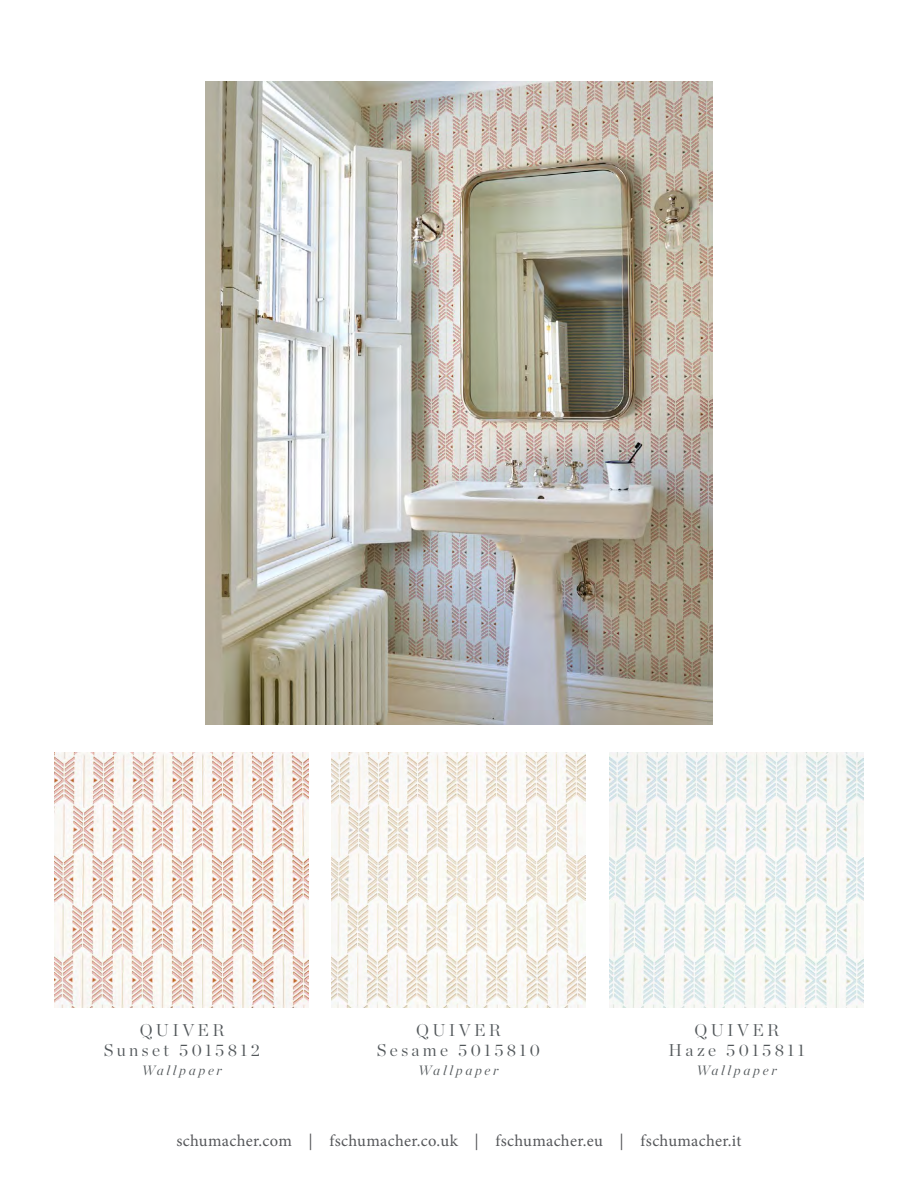
<style>
.page{position:relative;width:918px;height:1188px;background:#fff}
.page>*{position:absolute;margin:0;border:0;box-sizing:border-box;transform-origin:0 0}
.t1{font:300 16.95px/20.4px "Chronicle Display";letter-spacing:.2em;color:#52575a;text-align:center}
.t2{font:16.5px "Minion Pro";letter-spacing:.02em;color:#55575a}
.t3{font:italic 300 13.5px "Chronicle Display";letter-spacing:.2em;color:#52575a}
</style>
<div class="page">
<img style="left:609px;top:753px;width:255px;height:254px">
<img style="left:331px;top:753px;width:255px;height:254px">
<img style="left:54px;top:753px;width:255px;height:254px">
<img style="left:206px;top:81px;width:506px;height:643px">
<p class="t1" style="left:104px;top:1018px;width:158px">QUIVER<br>Sunset 5015812</p>
<p class="t3" style="left:142px;top:1060px;width:82px">Wallpaper</p>
<p class="t1" style="left:377px;top:1018px;width:165px">QUIVER<br>Sesame 5015810</p>
<p class="t3" style="left:418px;top:1060px;width:82px">Wallpaper</p>
<p class="t1" style="left:669px;top:1018px;width:138px">QUIVER<br>Haze 5015811</p>
<p class="t3" style="left:696px;top:1060px;width:82px">Wallpaper</p>
<p class="t2" style="left:176px;top:1130px;width:567px">schumacher.com | fschumacher.co.uk | fschumacher.eu | fschumacher.it</p>
</div>
